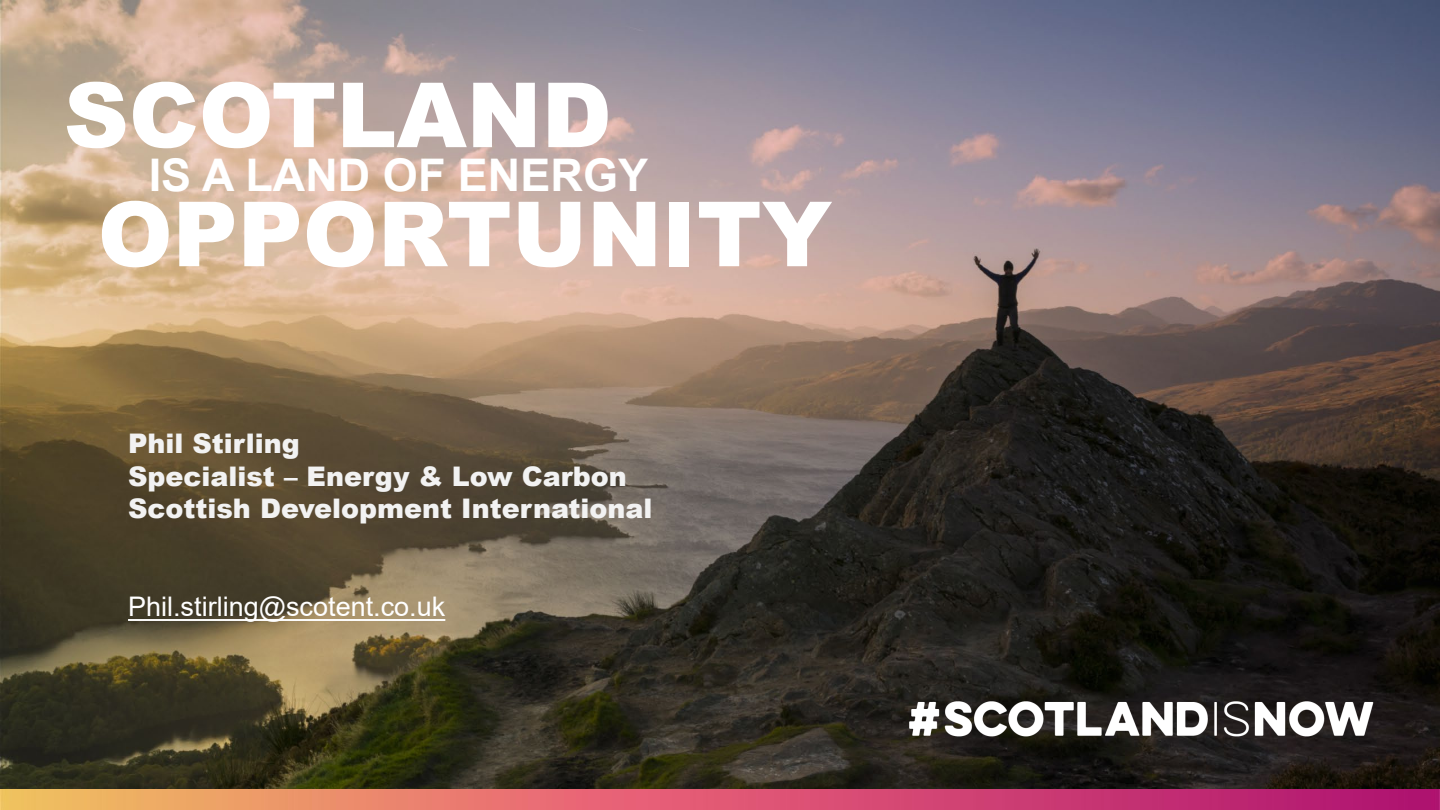
<style>
.page{position:relative;width:1440px;height:810px;background:#fff}
.page>*{position:absolute;margin:0;border:0;box-sizing:border-box;transform-origin:0 0}
.t1{font:900 90px "Arial";color:#fff}
.t2{font:700 45px "Arial";color:#fff}
.t3{font:900 27px "Arial";color:#f2f2f2}
.t4{font:27px "Arial";color:#fff}
</style>
<div class="page">
<img style="left:0;top:0;width:1440px;height:790px">
<img style="left:910px;top:699px;width:464px;height:39px">
<img style="left:0;top:790px;width:1440px;height:20px">
<svg style="left:128px;top:619px;width:317px;height:2px"></svg>
<p class="t1" style="left:64px;top:50px;width:549px">SCOTLAND</p>
<p class="t2" style="left:149px;top:143px;width:501px">IS A LAND OF ENERGY</p>
<p class="t1" style="left:98px;top:169px;width:736px">OPPORTUNITY</p>
<p class="t3" style="left:128px;top:424px;width:173px">Phil Stirling</p>
<p class="t3" style="left:128px;top:456px;width:500px">Specialist – Energy &amp; Low Carbon</p>
<p class="t3" style="left:128px;top:489px;width:526px">Scottish Development International</p>
<p class="t4" style="left:128px;top:588px;width:319px">Phil.stirling@scotent.co.uk</p>
</div>
